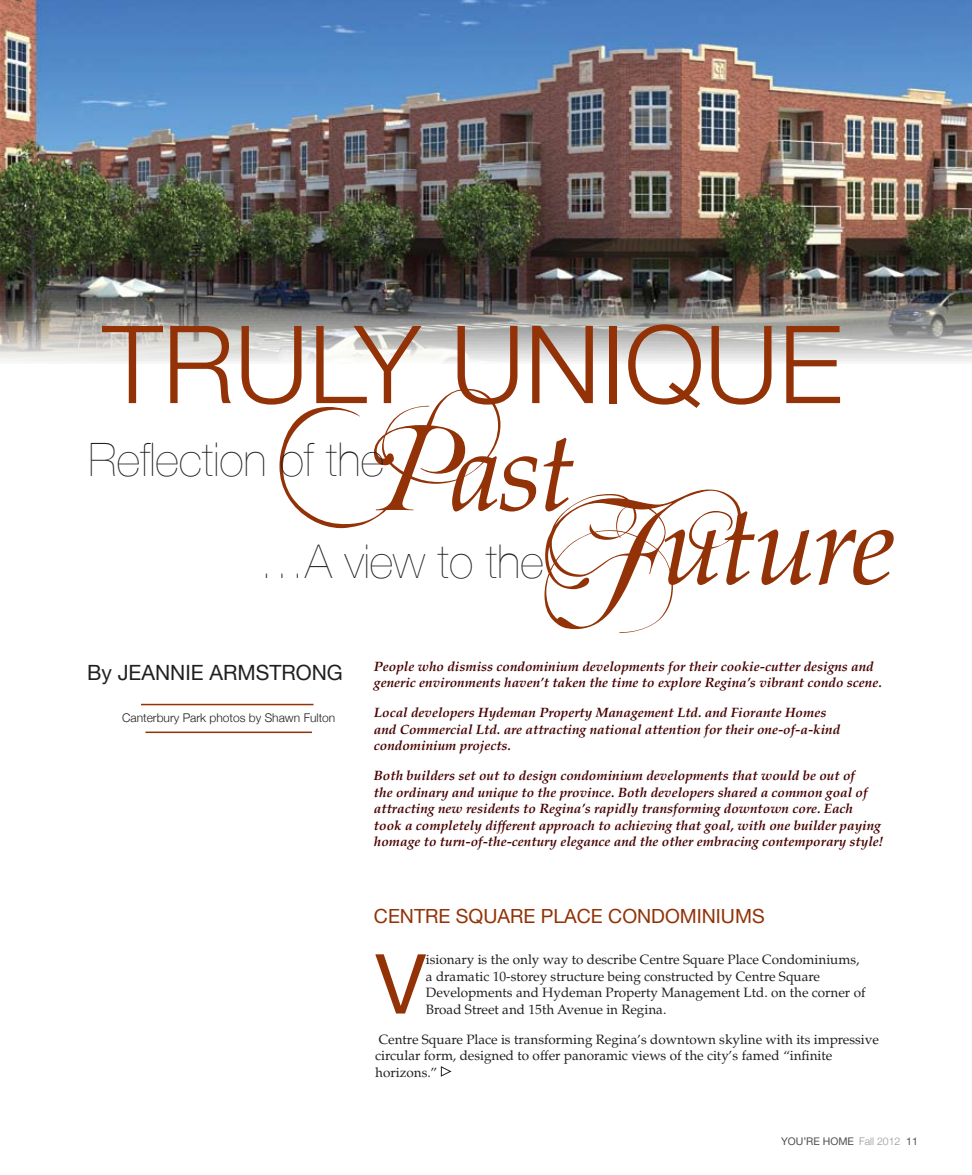
<style>
.page{position:relative;width:972px;height:1175px;background:#fff}
.page>*{position:absolute;margin:0;border:0;box-sizing:border-box;transform-origin:0 0}
.t1{font:italic 112.5px "Palatino";letter-spacing:-.03em;color:#923206}
.t2{font:300 108px "Helvetica Neue";color:#923206}
.t3{font:82.8px "Helvetica Neue";color:#923206}
.t4{font:200 46.5px/102px "Helvetica Neue";color:#231f20}
.t5{font:21px "Helvetica Neue";color:#231f20}
.t6{font:19.5px "Helvetica Neue";color:#923206}
.t7{font:italic 700 13.5px/16.5px "Palatino";color:#480100}
.t8{font:13.5px/16.5px "Palatino";color:#231f20}
.t9{font:300 12px "Helvetica Neue";color:#231f20}
.t10{font:10.5px "Helvetica Neue";color:#4d4d4f}
.s1{font-weight:300;color:#939598}
</style>
<div class="page">
<img style="left:0;top:0;width:972px;height:363px">
<svg style="left:440px;top:1066px;width:12px;height:11px"></svg>
<hr style="left:141px;top:704px;width:173px;height:1px;background:#923206">
<hr style="left:146px;top:731px;width:166px;height:2px;background:#923206">
<h2 class="t2" style="left:102px;top:298px;width:742px">truly unique</h2>
<h1 class="t1" style="left:452px;top:404px;width:126px">ast</h1>
<h3 class="t4" style="left:259px;top:408px;width:287px;text-indent:-170px">Reflection of the<br>…A view to the</h3>
<h1 class="t1" style="left:661px;top:477px;width:236px">uture</h1>
<h3 class="t5" style="left:87px;top:660px;width:257px">BY JEANNIE ARMSTRONG</h3>
<p class="t9" style="left:122px;top:710px;width:215px">Canterbury Park photos by Shawn Fulton</p>
<p class="t7" style="left:374px;top:658px;width:509px">People who dismiss condominium developments for their cookie-cutter designs and generic environments haven’t taken the time to explore Regina’s vibrant condo scene.</p>
<p class="t7" style="left:374px;top:704px;width:468px">Local developers Hydeman Property Management Ltd. and Fiorante Homes and Commercial Ltd. are attracting national attention for their one-of-a-kind condominium projects.</p>
<p class="t7" style="left:374px;top:767px;width:511px">Both builders set out to design condominium developments that would be out of<br>the ordinary and unique to the province. Both developers shared a common goal of attracting new residents to Regina’s rapidly transforming downtown core. Each took a completely different approach to achieving that goal, with one builder paying homage to turn-of-the-century elegance and the other embracing contemporary style!</p>
<h3 class="t6" style="left:374px;top:904px;width:28px">CENTRE</h3>
<h3 class="t6" style="left:456px;top:904px;width:41px">SQUARE</h3>
<h3 class="t6" style="left:541px;top:904px;width:138px">PLACE CON DOMINIUMS</h3>
<h3 class="t3" style="left:375px;top:934px;width:52px">V</h3>
<p class="t8" style="left:426px;top:951px;width:441px">isionary is the only way to describe Centre Square Place Condominiums, a dramatic 10-storey structure being constructed by Centre Square Developments and Hydeman Property Management Ltd. on the corner of Broad Street and 15th Avenue in Regina.</p>
<p class="t8" style="left:375px;top:1030px;width:505px">Centre Square Place is transforming Regina’s downtown skyline with its impressive circular form, designed to offer panoramic views of the city’s famed “infinite horizons.”</p>
<p class="t10" style="left:781px;top:1134px;width:138px">YOU’RE HOME <span class="s1">Fall 2012</span> 11</p>
</div>
